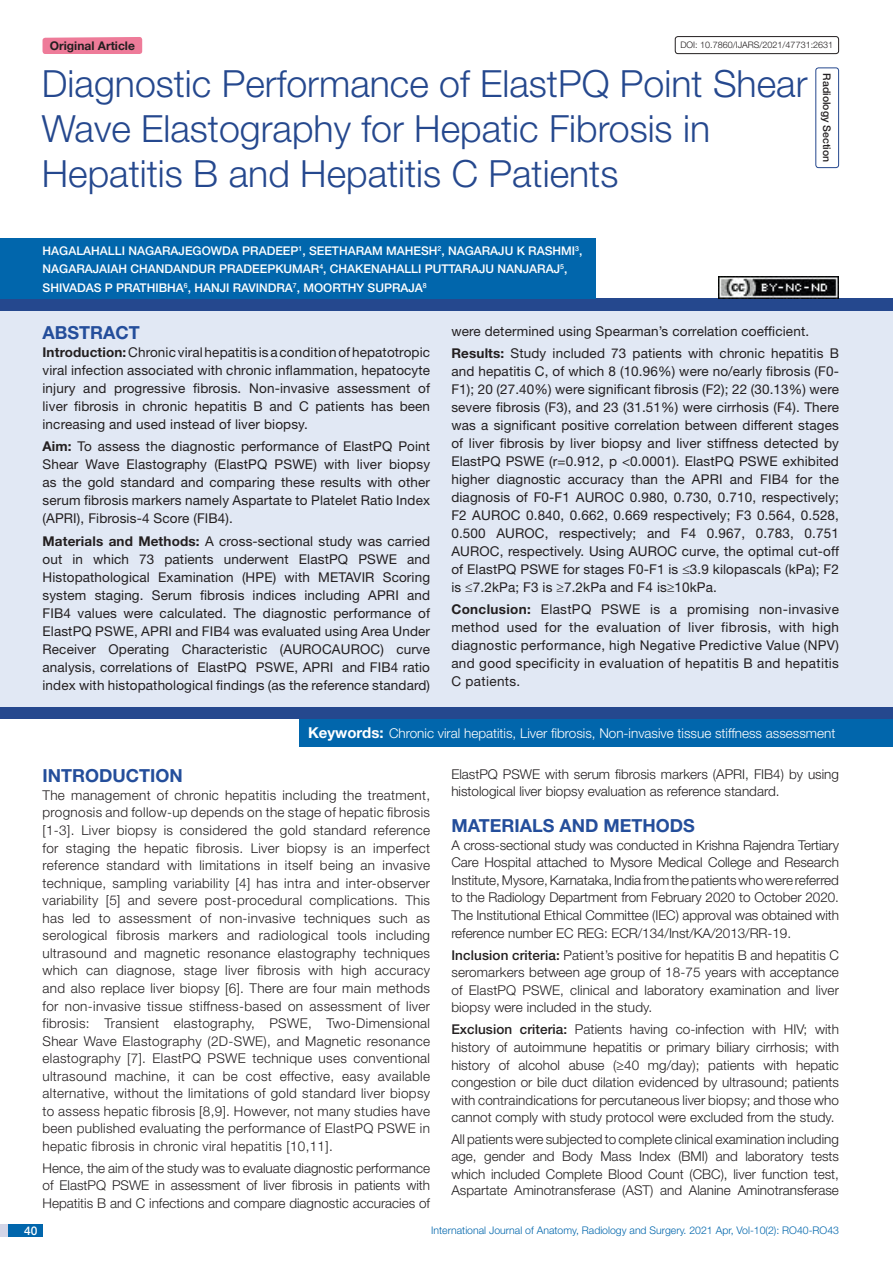
<style>
.page{position:relative;width:893px;height:1263px;background:#fff}
.page>*{position:absolute;margin:0;border:0;box-sizing:border-box;transform-origin:0 0}
.t1{font:300 37.5px/45px "Helvetica Neue";color:#25488e}
.Heading{font:700 18px "Helvetica Neue";color:#244e9b}
.Abstract_head{font:700 18px "Helvetica Neue";color:#244e9b}
.Body_text{font:300 13.5px/17.5px "Helvetica Neue";color:#231f20;text-align:justify}
.Abstract_Text{font:13.5px/18px "Helvetica Neue";letter-spacing:.01em;color:#231f20;text-align:justify}
.Key_words{font:300 13.5px "Helvetica Neue";color:#fff}
.Author{font:500 12px/18.8px "Helvetica Neue";color:#fff}
.t2{font:700 12px "Helvetica Neue";color:#231f20}
.t3{font:300 10.5px "Helvetica Neue";color:#0166ac}
.section{font:500 10.5px "Helvetica Neue";color:#231f20}
.t4{font:300 9px "Helvetica Neue";color:#231f20}
.s1{font-weight:700}
.s2{font-weight:700;font-size:15px}
.s3{font-weight:500}
</style>
<div class="page">
<div style="left:0;top:1224px;width:43px;height:13px;background:#d3d5e7"></div>
<div style="left:8px;top:1224px;width:35px;height:13px;background:#0166ac"></div>
<div style="left:815px;top:67px;width:24px;height:101px;border:1px solid #25488e;border-radius:3px"></div>
<div style="left:43px;top:37px;width:99px;height:17px;background:#ee7b99"></div>
<div style="left:675px;top:36px;width:164px;height:18px;border:1px solid #231f20;border-radius:3px"></div>
<div style="left:0;top:299px;width:893px;height:12px;background:#25488e"></div>
<div style="left:0;top:706px;width:893px;height:13px;background:#25488e"></div>
<div style="left:0;top:238px;width:595px;height:61px;background:#0166ac"></div>
<div style="left:0;top:311px;width:893px;height:395px;background:#e1e8f4"></div>
<div style="left:300px;top:718px;width:593px;height:28px;background:#0166ac"></div>
<img style="left:719px;top:276px;width:120px;height:23px">
<p class="t2" style="left:50px;top:38px;width:87px">Original Article</p>
<p class="t4" style="left:680px;top:39px;width:154px">DOI: 10.7860/IJARS/2021/47731:2631</p>
<p class="t1" style="left:42px;top:60px;width:767px">Diagnostic Performance of ElastPQ Point Shear<br>Wave Elastography for Hepatic Fibrosis in<br>Hepatitis B and Hepatitis C Patients</p>
<p class="section" style="left:833px;top:73px;width:90px;rotate:90deg">RADIOLOGY SECTION</p>
<p class="Author" style="left:43px;top:241px;width:241px">HAGALAHALLI NAGARAJEGOWDA PRADEEP</p>
<p class="Author" style="left:298px;top:241px;width:116px"><sup>1</sup>, SEETHARAM MAHESH</p>
<p class="Author" style="left:437px;top:241px;width:146px"><sup>2</sup>, NAGARAJU K RASH MI <sup>3</sup>,</p>
<p class="Author" style="left:43px;top:260px;width:219px">NAGARAJAIAH CHANDANDUR PRADEEPK</p>
<p class="Author" style="left:284px;top:260px;width:81px">UMAR<sup>4</sup>, CHAKEN</p>
<p class="Author" style="left:43px;top:260px;width:526px;text-indent:337px">AHALLI PUTTARAJU NANJARAJ<sup>5</sup>,<br>SHIVADAS P PRATHI BHA<sup>6</sup>, HANJI RAVIN DRA<sup>7</sup>, MOORTHY SUPRAJA<sup>8</sup></p>
<p class="Abstract_head" style="left:43px;top:321px;width:99px">ABSTRACT</p>
<p class="Abstract_Text" style="left:43px;top:343px;width:389px"><span class="s1">Introduction:</span> Chronic viral hepatitis is a condition of hepatotropic viral infection associated with chronic inflammation, hepatocyte injury and progressive fibrosis. Non-invasive assessment of liver fibrosis in chronic hepatitis B and C patients has been increasing and used instead of liver biopsy.</p>
<p class="Abstract_Text" style="left:43px;top:437px;width:389px"><span class="s1">Aim:</span> To assess the diagnostic performance of ElastPQ Point Shear Wave Elastography (ElastPQ PSWE) with liver biopsy as the gold standard and comparing these results with other serum fibrosis markers namely Aspartate to Platelet Ratio Index (APRI), Fibrosis-4 Score (FIB4).</p>
<p class="Abstract_Text" style="left:43px;top:532px;width:389px"><span class="s1">Materials and Methods:</span> A cross-sectional study was carried out in which 73 patients underwent ElastPQ PSWE and Histopathological Examination (HPE) with METAVIR Scoring system staging. Serum fibrosis indices including APRI and FIB4 values were calculated. The diagnostic performance of ElastPQ PSWE, APRI and FIB4 was evaluated using Area Under Receiver Operating Characteristic (AUROCAUROC) curve analysis, correlations of ElastPQ PSWE, APRI and FIB4 ratio index with histopathological findings (as the reference standard)</p>
<p class="Abstract_Text" style="left:451px;top:322px;width:359px">were determined using Spearman’s correlation coefficient.</p>
<p class="Abstract_Text" style="left:451px;top:344px;width:389px"><span class="s1">Results:</span> Study included 73 patients with chronic hepatitis B and hepatitis C, of which 8 (10.96%) were no/early fibrosis (F0- F1); 20 (27.40%) were significant fibrosis (F2); 22 (30.13%) were severe fibrosis (F3), and 23 (31.51%) were cirrhosis (F4). There was a significant positive correlation between different stages of liver fibrosis by liver biopsy and liver stiffness detected by ElastPQ PSWE (r=0.912, p &lt;0.0001). ElastPQ PSWE exhibited higher diagnostic accuracy than the APRI and FIB4 for the diagnosis of F0-F1 AUROC 0.980, 0.730, 0.710, respectively; F2 AUROC 0.840, 0.662, 0.669 respectively; F3 0.564, 0.528, 0.500 AUROC, respectively; and F4 0.967, 0.783, 0.751<br>AUROC, respectively. Using AUROC curve, the optimal cut-off of ElastPQ PSWE for stages F0-F1 is ≤3.9 kilopascals (kPa); F2 is ≤7.2kPa; F3 is ≥7.2kPa and F4 is≥10kPa.</p>
<p class="Abstract_Text" style="left:451px;top:600px;width:389px"><span class="s1">Conclusion:</span> ElastPQ PSWE is a promising non-invasive method used for the evaluation of liver fibrosis, with high diagnostic performance, high Negative Predictive Value (NPV) and good specificity in evaluation of hepatitis B and hepatitis C patients.</p>
<p class="Key_words" style="left:308px;top:725px;width:529px"><span class="s2">Keywords:</span> Chronic viral hepatitis, Liver fibrosis, Non-invasive tissue stiffness assessment</p>
<p class="Heading" style="left:43px;top:765px;width:142px">INTRODUCTION</p>
<p class="Body_text" style="left:43px;top:786px;width:389px">The management of chronic hepatitis including the treatment, prognosis and follow-up depends on the stage of hepatic fibrosis [1-3]. Liver biopsy is considered the gold standard reference for staging the hepatic fibrosis. Liver biopsy is an imperfect reference standard with limitations in itself being an invasive technique, sampling variability [4] has intra and inter-observer variability [5] and severe post-procedural complications. This has led to assessment of non-invasive techniques such as serological fibrosis markers and radiological tools including ultrasound and magnetic resonance elastography techniques which can diagnose, stage liver fibrosis with high accuracy and also replace liver biopsy [6]. There are four main methods for non-invasive tissue stiffness-based on assessment of liver fibrosis: Transient elastography, PSWE, Two-Dimensional Shear Wave Elastography (2D-SWE), and Magnetic resonance elastography [7]. ElastPQ PSWE technique uses conventional ultrasound machine, it can be cost effective, easy available alternative, without the limitations of gold standard liver biopsy to assess hepatic fibrosis [8,9]. However, not many studies have been published evaluating the performance of ElastPQ PSWE in hepatic fibrosis in chronic viral hepatitis [10,11].</p>
<p class="Body_text" style="left:43px;top:1159px;width:389px">Hence, the aim of the study was to evaluate diagnostic performance of ElastPQ PSWE in assessment of liver fibrosis in patients with Hepatitis B and C infections and compare diagnostic accuracies of</p>
<p class="Body_text" style="left:451px;top:765px;width:389px">ElastPQ PSWE with serum fibrosis markers (APRI, FIB4) by using histological liver biopsy evaluation as reference standard.</p>
<p class="Heading" style="left:451px;top:814px;width:245px">MATERIALS AND METHODS</p>
<p class="Body_text" style="left:451px;top:836px;width:389px">A cross-sectional study was conducted in Krishna Rajendra Tertiary Care Hospital attached to Mysore Medical College and Research Institute, Mysore, Karnataka, India from the patients who were referred to the Radiology Department from February 2020 to October 2020.<br>The Institutional Ethical Committee (IEC) approval was obtained with reference number EC REG: ECR/134/Inst/KA/2013/RR-19.</p>
<p class="Body_text" style="left:451px;top:946px;width:389px"><span class="s3">INCLUSION CRITERIA:</span> Patient’s positive for hepatitis B and hepatitis C seromarkers between age group of 18-75 years with acceptance of ElastPQ PSWE, clinical and laboratory examination and liver biopsy were included in the study.</p>
<p class="Body_text" style="left:451px;top:1020px;width:389px"><span class="s3">EXCLUSION CRITERIA:</span> Patients having co-infection with HIV; with history of autoimmune hepatitis or primary biliary cirrhosis; with history of alcohol abuse (≥40 mg/day); patients with hepatic congestion or bile duct dilation evidenced by ultrasound; patients with contraindications for percutaneous liver biopsy; and those who cannot comply with study protocol were excluded from the study.</p>
<p class="Body_text" style="left:451px;top:1130px;width:389px;line-height:17.1px">All patients were subjected to complete clinical examination including age, gender and Body Mass Index (BMI) and laboratory tests which included Complete Blood Count (CBC), liver function test, Aspartate Aminotransferase (AST) and Alanine Aminotransferase</p>
<p class="Author" style="left:24px;top:1221px;width:15px">40</p>
<p class="t3" style="left:431px;top:1224px;width:409px">International Journal of Anatomy, Radiology and Surgery. 2021 Apr, Vol-10(2): RO40-RO43</p>
</div>
